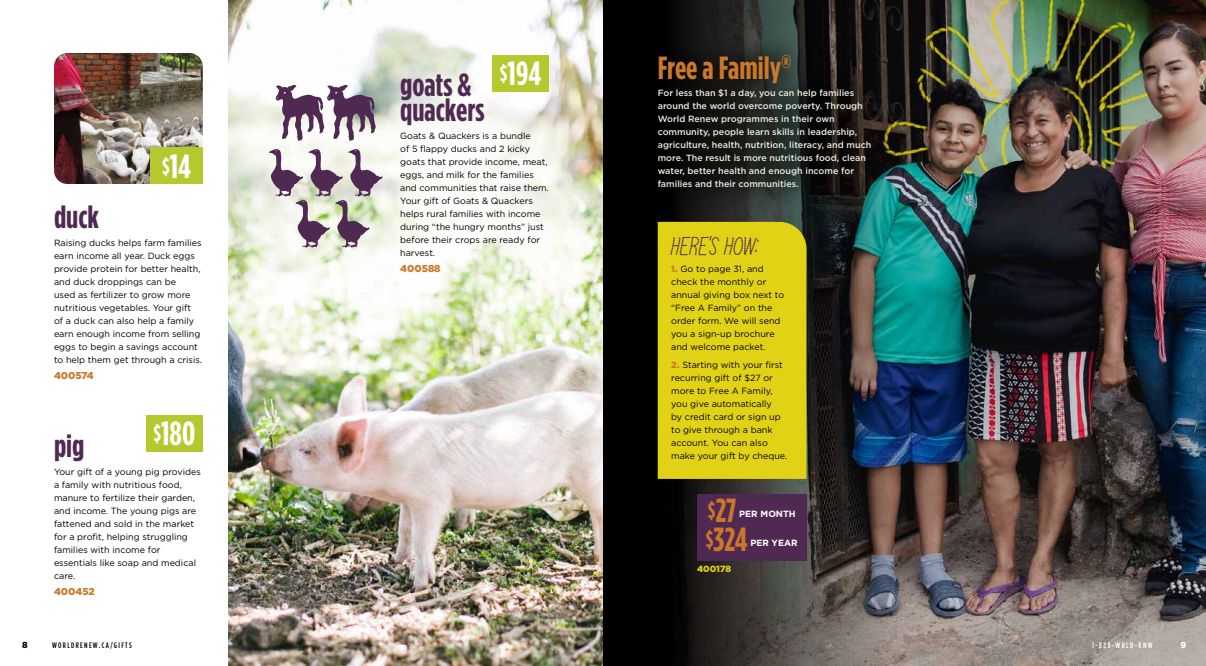
<style>
.page{position:relative;width:1206px;height:666px;background:#fff}
.page>*{position:absolute;margin:0;border:0;box-sizing:border-box;transform-origin:0 0}
.t1{font:700 33.4px "Gotham Condensed";color:#fff}
.t2{font:700 33.4px "Gotham Condensed";color:#cc7829}
.t3{font:700 32px/25.4px "Gotham Condensed";color:#502953}
.t4{font:700 32px "Gotham Condensed";color:#cc7829}
.t5{font:26px "Stitched Love";color:#502953}
.t6{font:900 10px "Gotham";color:#cc7829}
.t7{font:9px/13px "Gotham";color:#000}
.t8{font:500 9px/13px "Gotham";color:#ecebdb}
.t9{font:700 9px "Gotham";color:#fff}
.t10{font:900 9px "Gotham";color:#e2d216}
.t11{font:900 8.8px "Gotham";color:#000}
.t12{font:900 8.8px "Gotham";color:#fff}
.t13{font:500 8px "Gotham Condensed";letter-spacing:.17em;color:#000}
.t14{font:500 8px "Gotham Condensed";letter-spacing:.17em;color:#fff}
.s1{font-size:22px}
.s2{font-weight:900;color:#cc7829}
</style>
<div class="page">
<img style="left:54px;top:53px;width:149px;height:131px">
<div style="left:150px;top:148px;width:53px;height:36px;background:#b5c82d"></div>
<img style="left:229px;top:0;width:374px;height:666px">
<div style="left:146px;top:415px;width:57px;height:37px;background:#b5c82d"></div>
<div style="left:363px;top:36px;width:222px;height:274px;background:#fff;opacity:.75"></div>
<div style="left:492px;top:55px;width:57px;height:36px;background:#b5c82d"></div>
<svg style="left:276px;top:85px;width:100px;height:56px"></svg>
<svg style="left:269px;top:149px;width:114px;height:99px"></svg>
<img style="left:603px;top:0;width:603px;height:666px">
<div style="left:658px;top:222px;width:149px;height:257px;background:#e2d216"></div>
<div style="left:697px;top:494px;width:110px;height:66px;background:#502953"></div>
<div style="left:634px;top:31px;width:260px;height:181px;background:#000;opacity:.75"></div>
<h1 class="t1" style="left:162px;top:147px;width:31px"><span class="s1">$</span>14</h1>
<h2 class="t3" style="left:54px;top:203px;width:46px">duck</h2>
<p class="t7" style="left:54px;top:236px;width:150px">Raising ducks helps farm families earn income all year. Duck eggs provide protein for better health, and duck droppings can be<br>used as fertilizer to grow more nutritious vegetables. Your gift of a duck can also help a family earn enough income from selling eggs to begin a savings account to help them get through a crisis.</p>
<p class="t6" style="left:54px;top:370px;width:41px">400574</p>
<h1 class="t1" style="left:154px;top:415px;width:43px"><span class="s1">$</span>180</h1>
<h2 class="t3" style="left:54px;top:432px;width:32px">pig</h2>
<p class="t7" style="left:54px;top:465px;width:148px">Your gift of a young pig provides a family with nutritious food, manure to fertilize their garden, and income. The young pigs are fattened and sold in the market for a profit, helping struggling families with income for essentials like soap and medical care.</p>
<p class="t6" style="left:54px;top:586px;width:42px">400452</p>
<h1 class="t1" style="left:500px;top:54px;width:43px"><span class="s1">$</span>194</h1>
<h2 class="t3" style="left:400px;top:71px;width:86px">goats &amp; quackers</h2>
<p class="t7" style="left:400px;top:129px;width:150px">Goats &amp; Quackers is a bundle<br>of 5 flappy ducks and 2 kicky goats that provide income, meat, eggs, and milk for the families and communities that raise them.<br>Your gift of Goats &amp; Quackers helps rural families with income during “the hungry months” just before their crops are ready for harvest.</p>
<p class="t6" style="left:400px;top:263px;width:42px">400588</p>
<h2 class="t4" style="left:658px;top:49px;width:135px">Free a Family<sup>®</sup></h2>
<p class="t8" style="left:658px;top:86px;width:215px">For less than $1 a day, you can help families around the world overcome poverty. Through World Renew programmes in their own community, people learn skills in leadership, agriculture, health, nutrition, literacy, and much more. The result is more nutritious food, clean water, better health and enough income for families and their communities.</p>
<h3 class="t5" style="left:671px;top:235px;width:89px">HERE’S HOW:</h3>
<p class="t7" style="left:671px;top:263px;width:115px"><span class="s2">1.</span> Go to page 31, and check the monthly or annual giving box next to “Free A Family” on the order form. We will send you a sign-up brochure and welcome packet.</p>
<p class="t7" style="left:671px;top:358px;width:118px"><span class="s2">2.</span> Starting with your first recurring gift of $27 or more to Free A Family, you give automatically<br>by credit card or sign up to give through a bank account. You can also make your gift by cheque.</p>
<h1 class="t2" style="left:708px;top:492px;width:30px"><span class="s1">$</span>27</h1>
<p class="t9" style="left:739px;top:508px;width:58px">PER MONTH</p>
<h1 class="t2" style="left:706px;top:521px;width:43px"><span class="s1">$</span>324</h1>
<p class="t9" style="left:750px;top:537px;width:49px">PER YEAR</p>
<p class="t10" style="left:697px;top:564px;width:36px">400178</p>
<p class="t11" style="left:22px;top:640px;width:7px">8</p>
<p class="t13" style="left:52px;top:641px;width:81px">WORLDRENEW.CA/GIFTS</p>
<p class="t14" style="left:1092px;top:641px;width:62px">1-888-WRLD-RNW</p>
<p class="t12" style="left:1180px;top:640px;width:7px">9</p>
</div>
